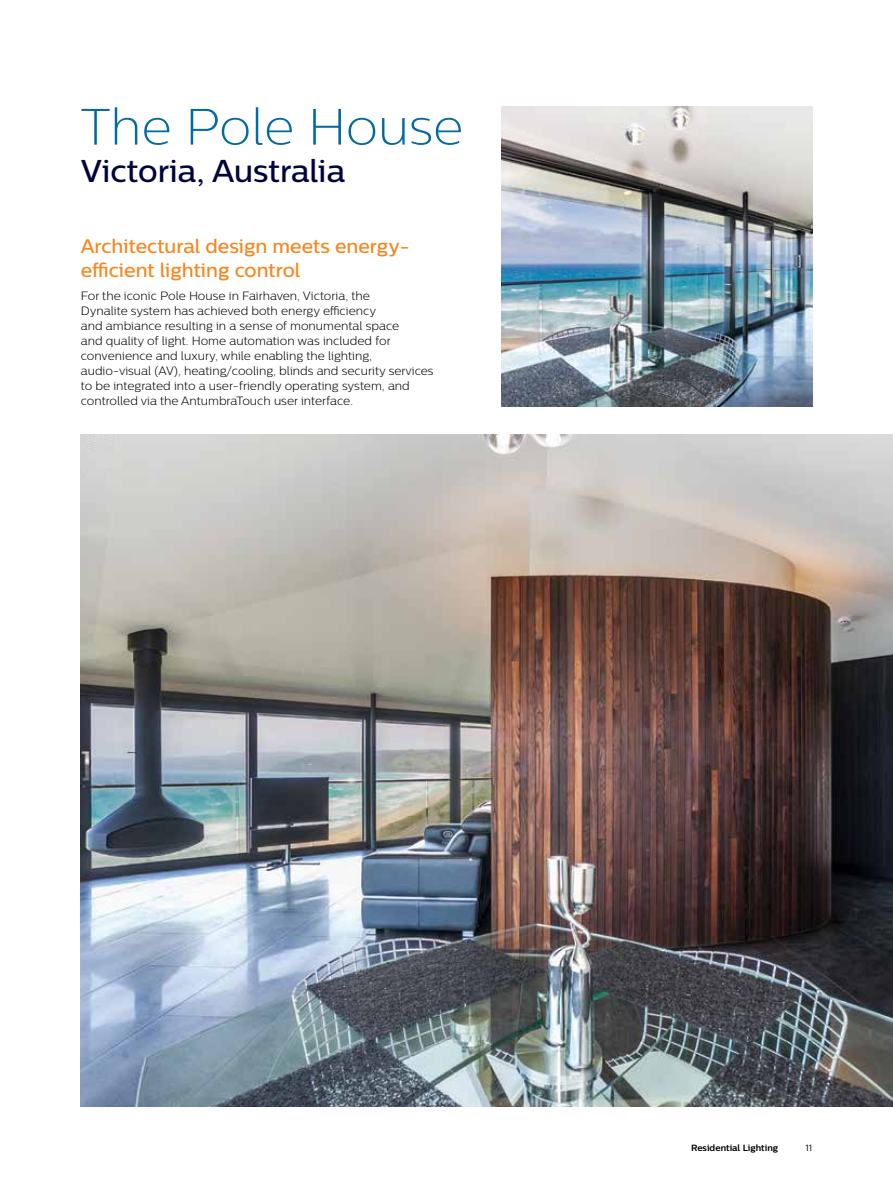
<style>
.page{position:relative;width:893px;height:1187px;background:#fff}
.page>*{position:absolute;margin:0;border:0;box-sizing:border-box;transform-origin:0 0}
.t1{font:51px "Centrale Sans X Light";color:#006ba3}
.t2{font:500 31.5px "Centrale Sans";color:#00043d}
.t3{font:500 19.5px/24px "Centrale Sans";color:#f6861f}
.t4{font:300 12px/15px "Centrale Sans";color:#000}
.t5{font:700 9px "Centrale Sans";color:#000}
.t6{font:9px "Centrale Sans";color:#000}
</style>
<div class="page">
<img style="left:81px;top:435px;width:812px;height:671px">
<img style="left:502px;top:106px;width:310px;height:300px">
<h1 class="t1" style="left:81px;top:98px;width:384px">The Pole House</h1>
<h2 class="t2" style="left:81px;top:152px;width:266px">Victoria, Australia</h2>
<h3 class="t3" style="left:81px;top:234px;width:330px">Architectural design meets energy&shy;efficient lighting control</h3>
<p class="t4" style="left:81px;top:288px;width:354px">For the iconic Pole House in Fairhaven, Victoria, the<br>Dynalite system has achieved both energy efficiency<br>and ambiance resulting in a sense of monumental space<br>and quality of light. Home automation was included for convenience and luxury, while enabling the lighting, audio-visual (AV), heating/cooling, blinds and security services to be integrated into a user-friendly operating system, and controlled via the AntumbraTouch user interface.</p>
<p class="t5" style="left:691px;top:1142px;width:89px">Residential Lighting</p>
<p class="t6" style="left:805px;top:1142px;width:8px">11</p>
</div>
